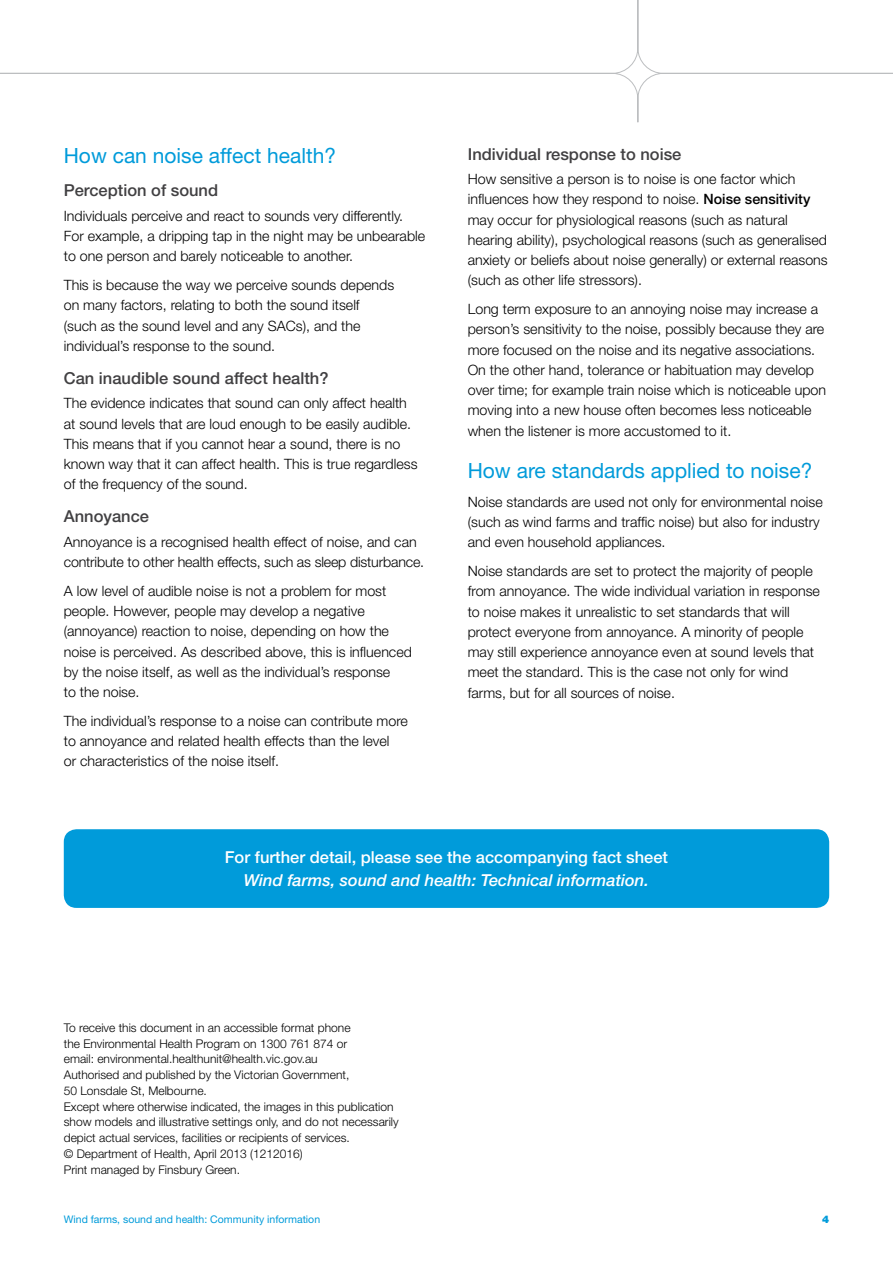
<style>
.page{position:relative;width:893px;height:1263px;background:#fff}
.page>*{position:absolute;margin:0;border:0;box-sizing:border-box;transform-origin:0 0}
.t1{font:21px "Helvetica Neue LT";color:#009bda}
.t2{font:500 16.5px "Helvetica Neue LT";color:#414042}
.t3{font:500 16.5px "Helvetica Neue LT";color:#fff}
.t4{font:italic 500 16.5px "Helvetica Neue LT";color:#fff}
.t5{font:300 14.25px/20.2px "Helvetica Neue LT";color:#000}
.t6{font:300 12px/15.8px "Helvetica Neue LT";color:#000}
.t7{font:10.5px "Helvetica Neue LT";color:#009bda}
.t8{font:900 10.5px "Helvetica Neue LT";color:#009bda}
.s1{font-weight:500}
</style>
<div class="page">
<svg style="left:0;top:0;width:893px;height:123px"></svg>
<div style="left:64px;top:829px;width:765px;height:79px;background:#009bda;border-radius:13px"></div>
<h1 class="t1" style="left:64px;top:143px;width:274px">How can noise affect health?</h1>
<p class="t2" style="left:64px;top:180px;width:156px">Perception of sound</p>
<p class="t5" style="left:64px;top:205px;width:363px">Individuals perceive and react to sounds very differently.<br>For example, a dripping tap in the night may be unbearable to one person and barely noticeable to another.</p>
<p class="t5" style="left:64px;top:274px;width:332px">This is because the way we perceive sounds depends on many factors, relating to both the sound itself (such as the sound level and any SACs), and the individual’s response to the sound.</p>
<p class="t2" style="left:64px;top:368px;width:266px">Can inaudible sound affect health?</p>
<p class="t5" style="left:64px;top:393px;width:355px">The evidence indicates that sound can only affect health at sound levels that are loud enough to be easily audible.<br>This means that if you cannot hear a sound, there is no known way that it can affect health. This is true regardless of the frequency of the sound.</p>
<p class="t2" style="left:64px;top:507px;width:87px">Annoyance</p>
<p class="t5" style="left:64px;top:531px;width:362px">Annoyance is a recognised health effect of noise, and can contribute to other health effects, such as sleep disturbance.</p>
<p class="t5" style="left:64px;top:580px;width:350px">A low level of audible noise is not a problem for most people. However, people may develop a negative (annoyance) reaction to noise, depending on how the noise is perceived. As described above, this is influenced by the noise itself, as well as the individual’s response<br>to the noise.</p>
<p class="t5" style="left:64px;top:710px;width:346px">The individual’s response to a noise can contribute more to annoyance and related health effects than the level<br>or characteristics of the noise itself.</p>
<p class="t2" style="left:468px;top:144px;width:215px">Individual response to noise</p>
<p class="t5" style="left:468px;top:169px;width:362px">How sensitive a person is to noise is one factor which influences how they respond to noise. <span class="s1">Noise sensitivity </span>may occur for physiological reasons (such as natural hearing ability), psychological reasons (such as generalised anxiety or beliefs about noise generally) or external reasons (such as other life stressors).</p>
<p class="t5" style="left:468px;top:299px;width:360px">Long term exposure to an annoying noise may increase a person’s sensitivity to the noise, possibly because they are more focused on the noise and its negative associations.<br>On the other hand, tolerance or habituation may develop over time; for example train noise which is noticeable upon moving into a new house often becomes less noticeable when the listener is more accustomed to it.</p>
<h1 class="t1" style="left:468px;top:458px;width:346px">How are standards applied to noise?</h1>
<p class="t5" style="left:468px;top:491px;width:357px">Noise standards are used not only for environmental noise (such as wind farms and traffic noise) but also for industry and even household appliances.</p>
<p class="t5" style="left:468px;top:561px;width:354px">Noise standards are set to protect the majority of people from annoyance. The wide individual variation in response to noise makes it unrealistic to set standards that will protect everyone from annoyance. A minority of people may still experience annoyance even at sound levels that meet the standard. This is the case not only for wind farms, but for all sources of noise.</p>
<p class="t3" style="left:225px;top:848px;width:445px">For further detail, please see the accompanying fact sheet</p>
<p class="t4" style="left:244px;top:870px;width:406px">Wind farms, sound and health: Technical information.</p>
<p class="t6" style="left:64px;top:1019px;width:336px">To receive this document in an accessible format phone<br>the Environmental Health Program on 1300 761 874 or<br>email: environmental.healthunit@health.vic.gov.au<br>Authorised and published by the Victorian Government,<br>50 Lonsdale St, Melbourne.<br>Except where otherwise indicated, the images in this publication show models and illustrative settings only, and do not necessarily depict actual services, facilities or recipients of services.<br>© Department of Health, April 2013 (1212016)<br>Print managed by Finsbury Green.</p>
<p class="t7" style="left:64px;top:1212px;width:258px">Wind farms, sound and health: Community information</p>
<p class="t8" style="left:822px;top:1212px;width:9px">4</p>
</div>
